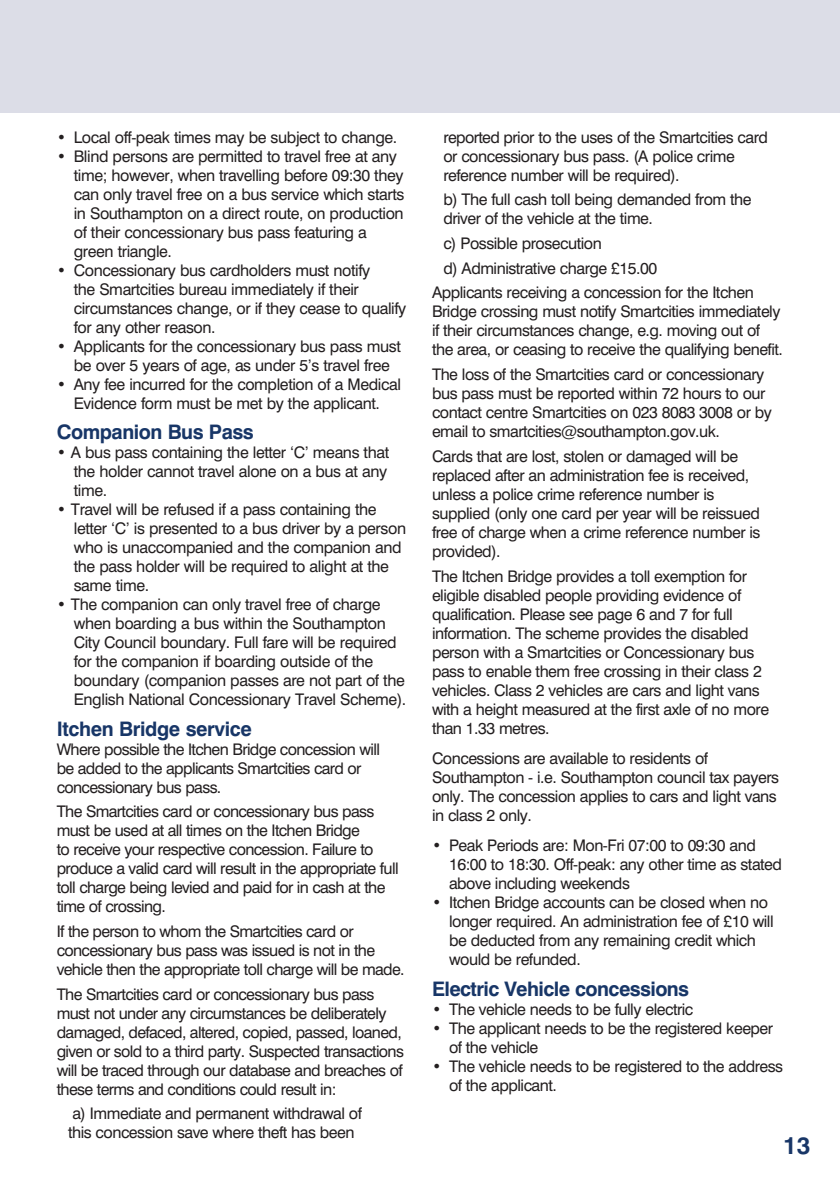
<style>
.page{position:relative;width:840px;height:1191px;background:#fff}
.page>*{position:absolute;margin:0;border:0;box-sizing:border-box;transform-origin:0 0}
.t1{font:700 24px "Swiss 721 BT";color:#183667}
.main_text{font:700 20px "Swiss 721 BT";letter-spacing:-.025em;color:#183667}
.main_text-2{font:16px/19px "Swiss 721 BT";letter-spacing:-.03em;color:#231f20}
</style>
<div class="page">
<div style="left:0;top:0;width:839px;height:112px;background:#dcdde7"></div>
<p class="main_text-2" style="left:57px;top:127px;width:342px">• Local off-peak times may be subject to change.</p>
<p class="main_text-2" style="left:74px;top:146px;width:332px;text-indent:-17px">• Blind persons are permitted to travel free at any time; however, when travelling before 09:30 they can only travel free on a bus service which starts in Southampton on a direct route, on production of their concessionary bus pass featuring a green triangle.</p>
<p class="main_text-2" style="left:74px;top:260px;width:334px;text-indent:-17px">• Concessionary bus cardholders must notify<br>the Smartcities bureau immediately if their circumstances change, or if they cease to qualify for any other reason.</p>
<p class="main_text-2" style="left:57px;top:336px;width:345px;text-align:center">• Applicants for the concessionary bus pass must be over 5 years of age, as under 5’s travel free</p>
<p class="main_text-2" style="left:57px;top:374px;width:345px;text-align:center">• Any fee incurred for the completion of a Medical<br>Evidence form must be met by the applicant.</p>
<p class="main_text" style="left:57px;top:420px;width:198px">Companion Bus Pass</p>
<p class="main_text-2" style="left:74px;top:443px;width:317px;text-indent:-17px">• A bus pass containing the letter ‘C’ means that the holder cannot travel alone on a bus at any time.</p>
<p class="main_text-2" style="left:74px;top:500px;width:333px;text-indent:-17px">• Travel will be refused if a pass containing the letter ‘C’ is presented to a bus driver by a person who is unaccompanied and the companion and the pass holder will be required to alight at the same time.</p>
<p class="main_text-2" style="left:74px;top:595px;width:334px;text-indent:-17px">• The companion can only travel free of charge when boarding a bus within the Southampton City Council boundary. Full fare will be required for the companion if boarding outside of the boundary (companion passes are not part of the English National Concessionary Travel Scheme).</p>
<p class="main_text" style="left:57px;top:716px;width:196px">Itchen Bridge service</p>
<p class="main_text-2" style="left:57px;top:739px;width:325px">Where possible the Itchen Bridge concession will be added to the applicants Smartcities card or concessionary bus pass.</p>
<p class="main_text-2" style="left:57px;top:802px;width:343px">The Smartcities card or concessionary bus pass must be used at all times on the Itchen Bridge<br>to receive your respective concession. Failure to produce a valid card will result in the appropriate full toll charge being levied and paid for in cash at the time of crossing.</p>
<p class="main_text-2" style="left:57px;top:921px;width:349px">If the person to whom the Smartcities card or concessionary bus pass was issued is not in the vehicle then the appropriate toll charge will be made.</p>
<p class="main_text-2" style="left:57px;top:984px;width:348px">The Smartcities card or concessionary bus pass must not under any circumstances be deliberately damaged, defaced, altered, copied, passed, loaned, given or sold to a third party. Suspected transactions will be traced through our database and breaches of these terms and conditions could result in:</p>
<p class="main_text-2" style="left:68px;top:1104px;width:295px">a) Immediate and permanent withdrawal of this concession save where theft has been</p>
<p class="main_text-2" style="left:443px;top:127px;width:326px">reported prior to the uses of the Smartcities card or concessionary bus pass. (A police crime reference number will be required).</p>
<p class="main_text-2" style="left:443px;top:190px;width:309px">b) The full cash toll being demanded from the driver of the vehicle at the time.</p>
<p class="main_text-2" style="left:443px;top:234px;width:160px">c) Possible prosecution</p>
<p class="main_text-2" style="left:443px;top:258px;width:215px">d) Administrative charge £15.00</p>
<p class="main_text-2" style="left:432px;top:283px;width:352px">Applicants receiving a concession for the Itchen Bridge crossing must notify Smartcities immediately if their circumstances change, e.g. moving out of the area, or ceasing to receive the qualifying benefit.</p>
<p class="main_text-2" style="left:432px;top:365px;width:341px">The loss of the Smartcities card or concessionary bus pass must be reported within 72 hours to our contact centre Smartcities on 023 8083 3008 or by email to smartcities@southampton.gov.uk.</p>
<p class="main_text-2" style="left:432px;top:446px;width:330px">Cards that are lost, stolen or damaged will be replaced after an administration fee is received, unless a police crime reference number is supplied (only one card per year will be reissued free of charge when a crime reference number is provided).</p>
<p class="main_text-2" style="left:432px;top:566px;width:338px">The Itchen Bridge provides a toll exemption for eligible disabled people providing evidence of qualification. Please see page 6 and 7 for full information. The scheme provides the disabled person with a Smartcities or Concessionary bus pass to enable them free crossing in their class 2 vehicles. Class 2 vehicles are cars and light vans with a height measured at the first axle of no more than 1.33 metres.</p>
<p class="main_text-2" style="left:432px;top:748px;width:348px">Concessions are available to residents of Southampton - i.e. Southampton council tax payers only. The concession applies to cars and light vans in class 2 only.</p>
<p class="main_text-2" style="left:449px;top:836px;width:334px;text-indent:-17px">• Peak Periods are: Mon-Fri 07:00 to 09:30 and<br>16:00 to 18:30. Off-peak: any other time as stated above including weekends</p>
<p class="main_text-2" style="left:449px;top:893px;width:326px;text-indent:-17px">• Itchen Bridge accounts can be closed when no longer required. An administration fee of £10 will be deducted from any remaining credit which would be refunded.</p>
<p class="main_text" style="left:432px;top:976px;width:258px">Electric Vehicle concessions</p>
<p class="main_text-2" style="left:432px;top:999px;width:263px">• The vehicle needs to be fully electric</p>
<p class="main_text-2" style="left:449px;top:1018px;width:325px;text-indent:-17px">• The applicant needs to be the registered keeper of the vehicle</p>
<p class="main_text-2" style="left:449px;top:1056px;width:335px;text-indent:-17px">• The vehicle needs to be registered to the address of the applicant.</p>
<p class="t1" style="left:782px;top:1130px;width:29px">13</p>
</div>
